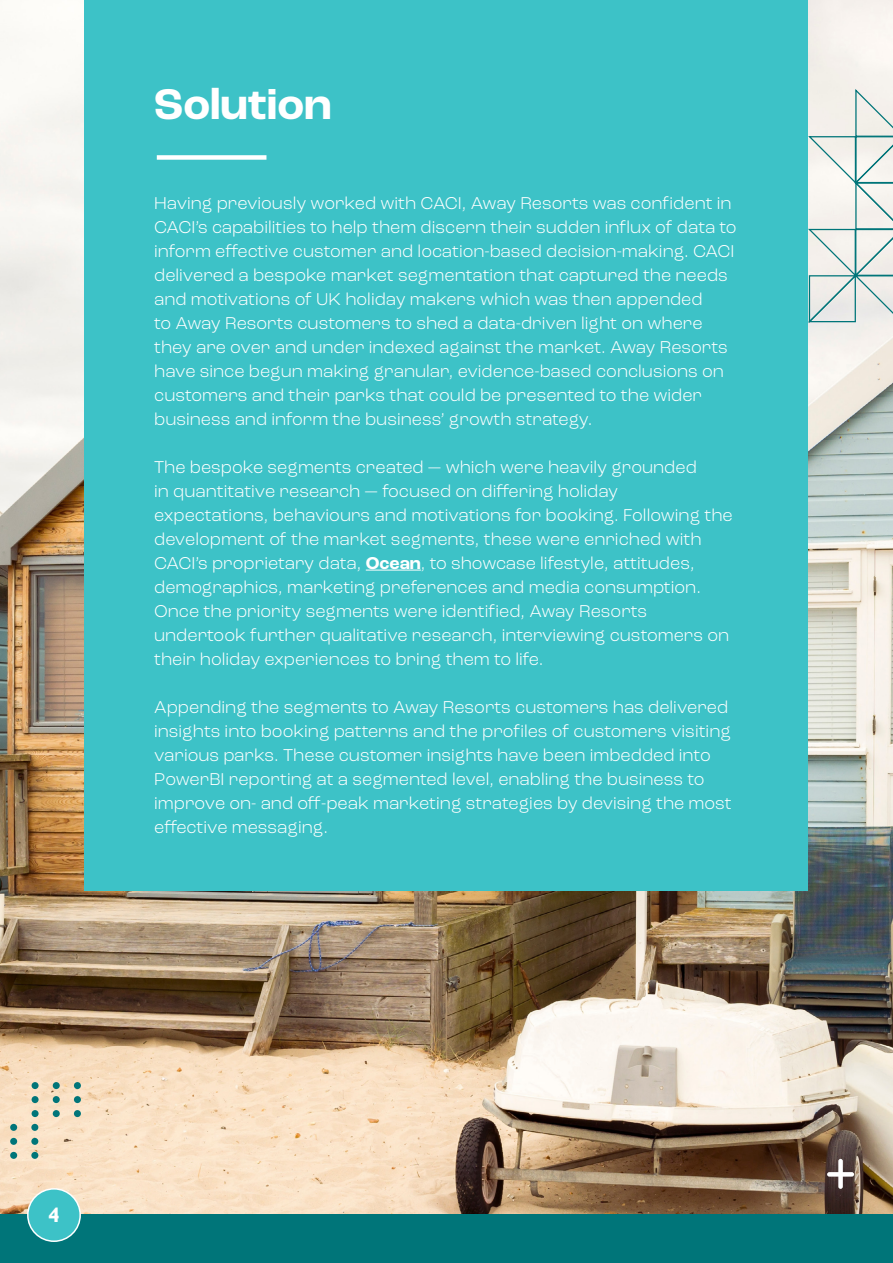
<style>
.page{position:relative;width:893px;height:1263px;background:#fff}
.page>*{position:absolute;margin:0;border:0;box-sizing:border-box;transform-origin:0 0}
.t1{font:700 45px "Roc Grotesk";color:#fff}
.t2{font:700 21px "Gill Sans";color:#fff}
.t3{font:300 18px/24px "Roc Grotesk";color:#fff}
.s1{font-weight:700}
</style>
<div class="page">
<img style="left:0;top:0;width:893px;height:1214px">
<svg style="left:808px;top:87px;width:85px;height:238px"></svg>
<div style="left:0;top:1214px;width:893px;height:49px;background:#007579"></div>
<div style="left:85px;top:0;width:723px;height:891px;background:#3dc2c7"></div>
<hr style="left:366px;top:570px;width:55px;height:1px;background:#fff">
<div style="left:157px;top:155px;width:109px;height:5px;background:#fff"></div>
<div style="left:32px;top:1082px;width:7px;height:7px;background:#007579;border-radius:50%"></div>
<div style="left:53px;top:1082px;width:7px;height:7px;background:#007579;border-radius:50%"></div>
<div style="left:74px;top:1082px;width:7px;height:7px;background:#007579;border-radius:50%"></div>
<div style="left:32px;top:1096px;width:7px;height:7px;background:#007579;border-radius:50%"></div>
<div style="left:53px;top:1096px;width:7px;height:7px;background:#007579;border-radius:50%"></div>
<div style="left:74px;top:1096px;width:7px;height:7px;background:#007579;border-radius:50%"></div>
<div style="left:32px;top:1110px;width:7px;height:7px;background:#007579;border-radius:50%"></div>
<div style="left:53px;top:1110px;width:7px;height:7px;background:#007579;border-radius:50%"></div>
<div style="left:74px;top:1110px;width:7px;height:7px;background:#007579;border-radius:50%"></div>
<div style="left:10px;top:1124px;width:7px;height:7px;background:#007579;border-radius:50%"></div>
<div style="left:31px;top:1124px;width:7px;height:7px;background:#007579;border-radius:50%"></div>
<div style="left:10px;top:1138px;width:7px;height:7px;background:#007579;border-radius:50%"></div>
<div style="left:31px;top:1138px;width:7px;height:7px;background:#007579;border-radius:50%"></div>
<div style="left:10px;top:1152px;width:7px;height:7px;background:#007579;border-radius:50%"></div>
<div style="left:31px;top:1152px;width:7px;height:7px;background:#007579;border-radius:50%"></div>
<svg style="left:827px;top:1159px;width:27px;height:30px"></svg>
<div style="left:28px;top:1189px;width:52px;height:52px;background:#3dc2c7;border-radius:50%"></div>
<div style="left:27px;top:1188px;width:54px;height:54px;border:2px solid #fff;border-radius:50%"></div>
<h1 class="t1" style="left:154px;top:76px;width:179px">Solution</h1>
<p class="t3" style="left:154px;top:191px;width:584px">Having previously worked with CACI, Away Resorts was confident in CACI’s capabilities to help them discern their sudden influx of data to inform effective customer and location-based decision-making. CACI delivered a bespoke market segmentation that captured the needs and motivations of UK holiday makers which was then appended<br>to Away Resorts customers to shed a data-driven light on where they are over and under indexed against the market. Away Resorts have since begun making granular, evidence-based conclusions on customers and their parks that could be presented to the wider business and inform the business’ growth strategy.</p>
<p class="t3" style="left:154px;top:455px;width:580px">The bespoke segments created — which were heavily grounded<br>in quantitative research — focused on differing holiday expectations, behaviours and motivations for booking. Following the development of the market segments, these were enriched with CACI’s proprietary data, <span class="s1">Ocean</span>, to showcase lifestyle, attitudes, demographics, marketing preferences and media consumption.<br>Once the priority segments were identified, Away Resorts undertook further qualitative research, interviewing customers on their holiday experiences to bring them to life.</p>
<p class="t3" style="left:154px;top:694px;width:579px">Appending the segments to Away Resorts customers has delivered insights into booking patterns and the profiles of customers visiting various parks. These customer insights have been imbedded into PowerBI reporting at a segmented level, enabling the business to improve on- and off-peak marketing strategies by devising the most effective messaging.</p>
<p class="t2" style="left:48px;top:1202px;width:13px">4</p>
</div>
